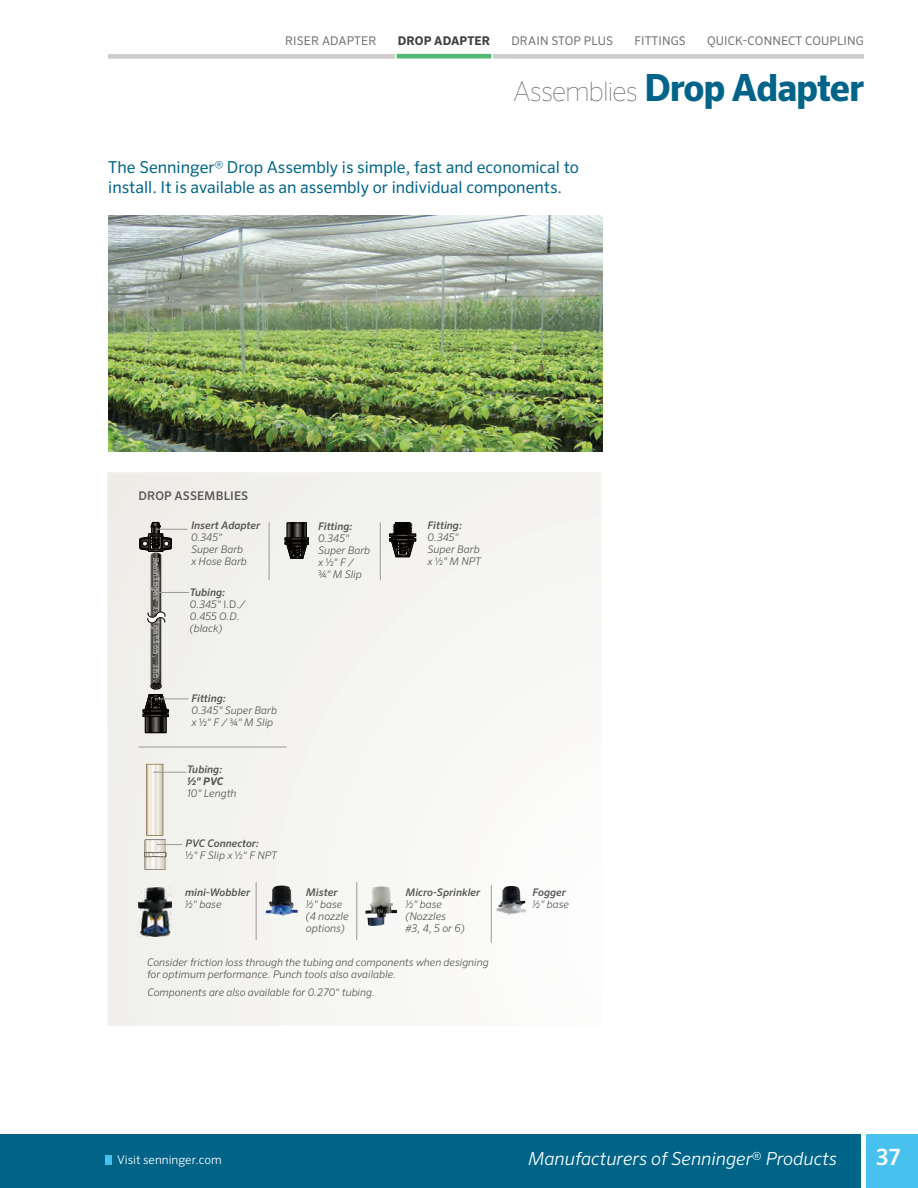
<style>
.page{position:relative;width:918px;height:1188px;background:#fff}
.page>*{position:absolute;margin:0;border:0;box-sizing:border-box;transform-origin:0 0}
.t1{font:700 37.5px "Sero Pro";letter-spacing:-.03em;color:#006489}
.t2{font:500 22.5px "Sero Pro";color:#fff}
.t3{font:italic 300 18px "Sero Pro";color:#fff}
.t4{font:16.5px/19.5px "Sero Pro";color:#006489}
.t5{font:12px "Sero Pro";letter-spacing:.01em;color:#6c6d70}
.t6{font:300 12px "Sero Pro";color:#fff}
.t7{font:500 12px "Sero Pro";letter-spacing:.01em;color:#565855}
.t8{font:700 12px "Sero Pro";letter-spacing:.01em;color:#3e3e3f}
.t9{font:italic 300 10.65px/12.1px "Sero Pro";color:#565855}
.t10{font:italic 500 10.65px "Sero Pro";color:#565855}
.t11{font:italic 300 10.5px/12px "Sero Pro";color:#565855}
.t12{font:italic 500 10.5px/12px "Sero Pro";color:#565855}
.t13{font:italic 700 10.5px "Sero Pro";color:#565855}
.s1{font-weight:100;font-size:27px;color:#565855}
.s2{font-weight:300}
.s3{font-weight:500}
.s4{font-style:normal}
.s5{font-weight:300;font-style:normal}
</style>
<div class="page">
<div style="left:0;top:1134px;width:861px;height:54px;background:#006489"></div>
<div style="left:105px;top:1155px;width:6px;height:10px;background:#48c1ef"></div>
<div style="left:866px;top:1134px;width:52px;height:54px;background:#48c1ef"></div>
<img style="left:108px;top:216px;width:494px;height:236px">
<svg style="left:107px;top:472px;width:494px;height:554px"></svg>
<svg style="left:389px;top:522px;width:28px;height:36px"></svg>
<div style="left:287px;top:523px;width:20px;height:15px;border:1px solid #040101"></div>
<svg style="left:289px;top:525px;width:15px;height:11px"></svg>
<div style="left:287px;top:523px;width:19px;height:15px;border:1px solid #040101"></div>
<svg style="left:284px;top:537px;width:25px;height:22px"></svg>
<div style="left:145px;top:716px;width:22px;height:17px;border:1px solid #040101"></div>
<svg style="left:147px;top:718px;width:17px;height:13px"></svg>
<div style="left:145px;top:716px;width:21px;height:17px;border:1px solid #040101"></div>
<img style="left:138px;top:554px;width:1px;height:140px">
<hr style="left:156px;top:592px;width:33px;height:1px;background:#9b9896">
<hr style="left:155px;top:699px;width:33px;height:1px;background:#9b9896">
<svg style="left:139px;top:522px;width:48px;height:195px"></svg>
<div style="left:146px;top:764px;width:17px;height:72px;border:1px solid #7f5b25"></div>
<svg style="left:147px;top:765px;width:16px;height:70px"></svg>
<hr style="left:154px;top:772px;width:33px;height:1px;background:#9b9896">
<svg style="left:143px;top:839px;width:39px;height:32px"></svg>
<hr style="left:138px;top:747px;width:149px;height:1px;background:#9b9896">
<img style="left:138px;top:888px;width:34px;height:49px">
<img style="left:266px;top:886px;width:32px;height:30px">
<img style="left:365px;top:886px;width:32px;height:40px">
<img style="left:497px;top:886px;width:29px;height:29px">
<hr style="left:269px;top:522px;width:1px;height:58px;background:#9b9896">
<hr style="left:380px;top:522px;width:1px;height:58px;background:#9b9896">
<hr style="left:256px;top:882px;width:1px;height:58px;background:#9b9896">
<hr style="left:357px;top:882px;width:1px;height:58px;background:#9b9896">
<hr style="left:491px;top:885px;width:1px;height:58px;background:#9b9896">
<hr style="left:108px;top:54px;width:756px;height:4px;background:#d0cecc">
<svg style="left:395px;top:53px;width:98px;height:6px"></svg>
<p class="t5" style="left:285px;top:34px;width:93px">RISER ADAPTER</p>
<p class="t8" style="left:398px;top:34px;width:94px">DROP ADAPTER</p>
<p class="t5" style="left:511px;top:34px;width:103px">DRAIN STOP PLUS</p>
<p class="t5" style="left:634px;top:34px;width:53px">FITTINGS</p>
<p class="t5" style="left:707px;top:34px;width:158px">QUICK-CONNECT COUPLING</p>
<h1 class="t1" style="left:513px;top:65px;width:353px"><span class="s1">Assemblies</span> Drop Adapter</h1>
<h3 class="t4" style="left:108px;top:157px;width:472px">The Senninger<span class="s2">®</span> Drop Assembly is simple, fast and economical to install. It is available as an assembly or individual components.</h3>
<p class="t7" style="left:139px;top:488px;width:111px">DROP ASSEMBLIES</p>
<p class="t12" style="left:191px;top:520px;width:71px">Insert Adapter</p>
<p class="t11" style="left:191px;top:532px;width:57px">0.345"<br>Super Barb x Hose Barb</p>
<p class="t11" style="left:190px;top:586px;width:57px"><span class="s3">Tubing:<br></span>0.345" <span class="s4">I.D.</span>/<br>0.455 O.D. (black)</p>
<p class="t12" style="left:191px;top:693px;width:36px">Fitting:</p>
<p class="t11" style="left:191px;top:705px;width:87px">0.345" Super Barb x <span class="s4">½</span>" F / <span class="s4">¾</span>" M Slip</p>
<p class="t12" style="left:187px;top:763px;width:37px">Tubing:</p>
<p class="t13" style="left:187px;top:775px;width:38px">1⁄2" PVC</p>
<p class="t11" style="left:187px;top:787px;width:51px">10" Length</p>
<p class="t12" style="left:186px;top:838px;width:93px">PVC Connector:<br><span class="s5">½</span><span class="s2">" F Slip x</span> <span class="s5">½</span><span class="s2">" F NPT</span></p>
<p class="t12" style="left:185px;top:886px;width:67px">mini-Wobbler</p>
<p class="t11" style="left:185px;top:898px;width:38px">1⁄2" base</p>
<p class="t12" style="left:318px;top:520px;width:36px">Fitting:</p>
<p class="t11" style="left:318px;top:532px;width:54px">0.345"<br>Super Barb x <span class="s4">½</span>" F /<br><span class="s4">¾</span>" M Slip</p>
<p class="t10" style="left:306px;top:885px;width:33px">Mister</p>
<p class="t11" style="left:306px;top:898px;width:38px">1⁄2" base</p>
<p class="t9" style="left:306px;top:910px;width:44px">(4 nozzle options)</p>
<p class="t12" style="left:428px;top:520px;width:36px">Fitting:</p>
<p class="t11" style="left:428px;top:531px;width:55px">0.345"<br>Super Barb x <span class="s4">½</span>" M NPT</p>
<p class="t12" style="left:406px;top:886px;width:76px">Micro-Sprinkler</p>
<p class="t11" style="left:406px;top:898px;width:38px">1⁄2" base</p>
<p class="t9" style="left:406px;top:910px;width:61px">(Nozzles<br>#3, 4, 5 or 6)</p>
<p class="t11" style="left:147px;top:956px;width:343px">Consider friction loss through the tubing and components when designing for optimum performance. Punch tools also available.</p>
<p class="t11" style="left:147px;top:987px;width:229px">Components are also available for 0.2 70" tubing.</p>
<p class="t12" style="left:532px;top:886px;width:35px">Fogger</p>
<p class="t11" style="left:532px;top:898px;width:38px">1⁄2" base</p>
<p class="t6" style="left:117px;top:1153px;width:106px">Visit senninger.com</p>
<h3 class="t3" style="left:528px;top:1148px;width:310px">Manufacturers of Senninger<span class="s4">®</span> Products</h3>
<h2 class="t2" style="left:876px;top:1144px;width:26px">37</h2>
</div>
